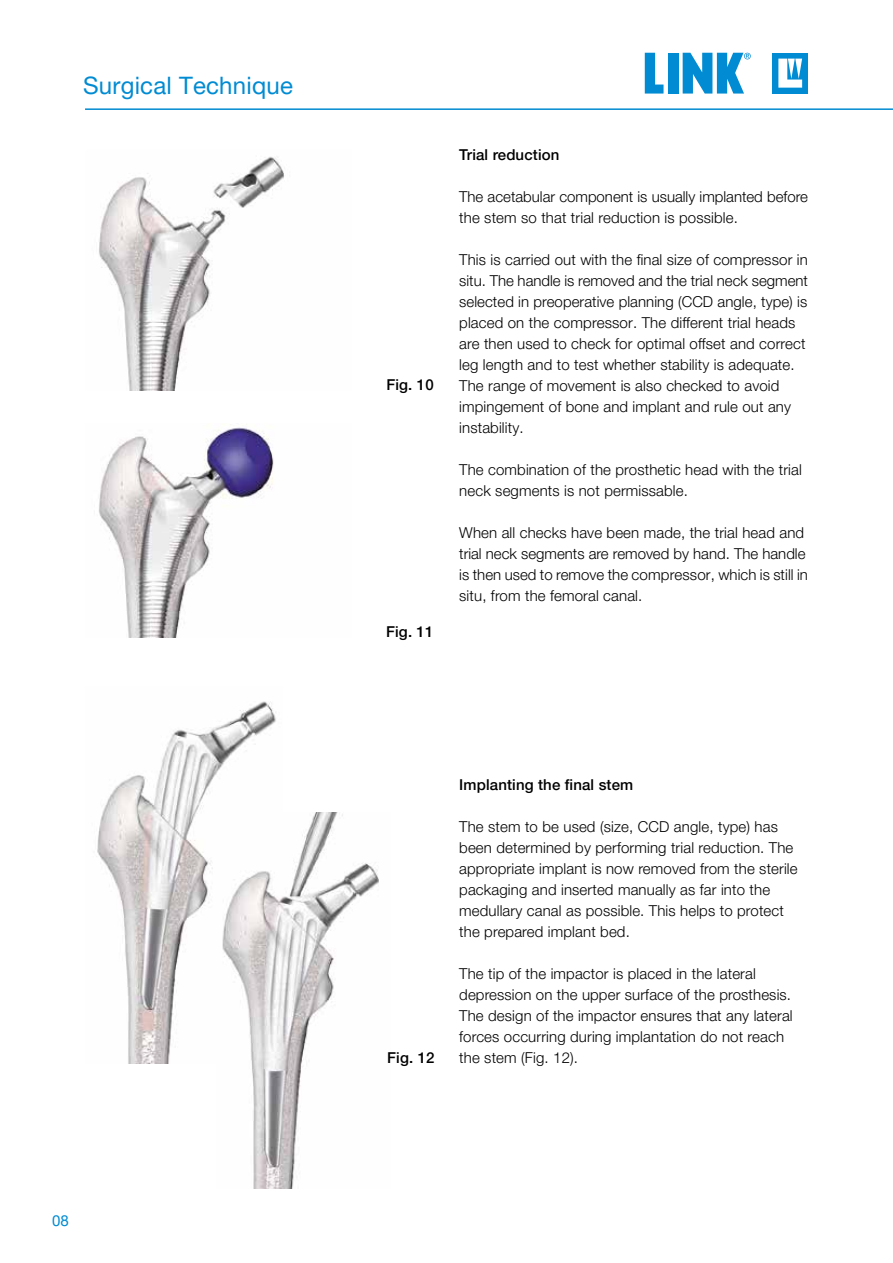
<style>
.page{position:relative;width:893px;height:1263px;background:#fff}
.page>*{position:absolute;margin:0;border:0;box-sizing:border-box;transform-origin:0 0}
.t1{font:24px "Helvetica Neue LT Pro";letter-spacing:.01em;color:#008bd2}
.t2{font:300 15px/21px "Helvetica Neue LT Pro";letter-spacing:.01em;color:#000}
.t3{font:500 15px "Helvetica Neue LT Pro";letter-spacing:.01em;color:#000}
.t4{font:15px "Helvetica Neue LT Pro";color:#008bd2}
</style>
<div class="page">
<hr style="left:85px;top:108px;width:808px;height:2px;background:#008bd2">
<div style="left:773px;top:53px;width:35px;height:41px;background:#008bd2"></div>
<svg style="left:778px;top:59px;width:24px;height:29px"></svg>
<svg style="left:645px;top:53px;width:18px;height:41px"></svg>
<div style="left:668px;top:53px;width:10px;height:41px;background:#008bd2"></div>
<svg style="left:683px;top:53px;width:68px;height:41px"></svg>
<img style="left:99px;top:156px;width:185px;height:234px">
<img style="left:99px;top:424px;width:175px;height:213px">
<img style="left:97px;top:701px;width:179px;height:362px">
<img style="left:217px;top:812px;width:162px;height:376px">
<h1 class="t1" style="left:83px;top:70px;width:211px">Surgical Technique</h1>
<p class="t4" style="left:52px;top:1211px;width:18px">08</p>
<p class="t3" style="left:386px;top:376px;width:49px">Fig. 10</p>
<p class="t3" style="left:386px;top:623px;width:49px">Fig. 11</p>
<p class="t3" style="left:459px;top:145px;width:102px">Trial reduction</p>
<p class="t2" style="left:459px;top:185px;width:350px">The acetabular component is usually implanted before the stem so that trial reduction is possible.</p>
<p class="t2" style="left:459px;top:248px;width:350px">This is carried out with the final size of compressor in situ. The handle is removed and the trial neck segment selected in preoperative planning (CCD angle, type) is placed on the compressor. The different trial heads are then used to check for optimal offset and correct leg length and to test whether stability is adequate.<br>The range of movement is also checked to avoid impingement of bone and implant and rule out any instability.</p>
<p class="t2" style="left:459px;top:458px;width:344px">The combination of the prosthetic head with the trial neck segments is not permissable.</p>
<p class="t2" style="left:459px;top:521px;width:350px">When all checks have been made, the trial head and trial neck segments are removed by hand. The handle is then used to remove the compressor, which is still in situ, from the femoral canal.</p>
<p class="t3" style="left:387px;top:1049px;width:49px">Fig. 12</p>
<p class="t3" style="left:459px;top:775px;width:176px">Implanting the final stem</p>
<p class="t2" style="left:459px;top:815px;width:340px">The stem to be used (size, CCD angle, type) has been determined by performing trial reduction. The appropriate implant is now removed from the sterile packaging and inserted manually as far into the medullary canal as possible. This helps to protect the prepared implant bed.</p>
<p class="t2" style="left:459px;top:962px;width:335px">The tip of the impactor is placed in the lateral depression on the upper surface of the prosthesis.<br>The design of the impactor ensures that any lateral forces occurring during implantation do not reach the stem (Fig. 12).</p>
</div>
